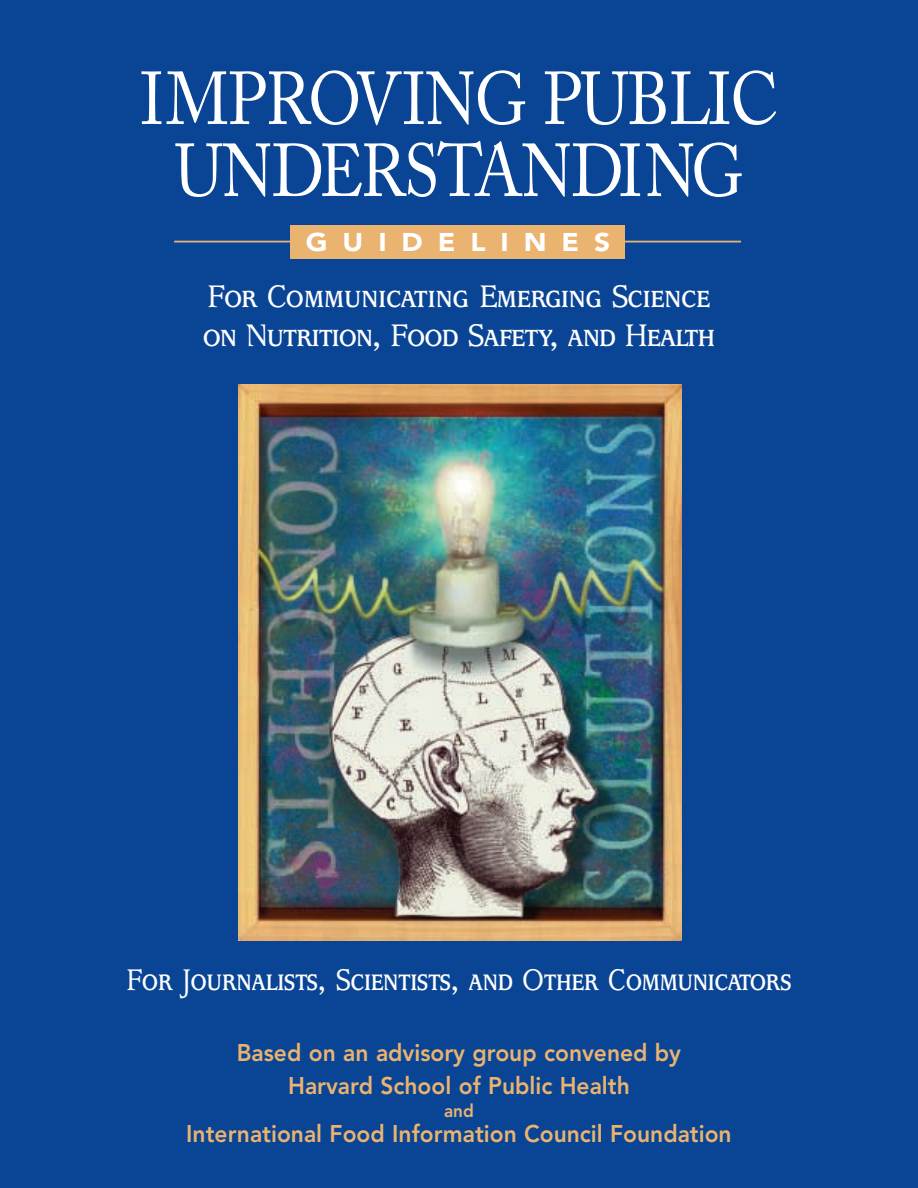
<style>
.page{position:relative;width:918px;height:1188px;background:#fff}
.page>*{position:absolute;margin:0;border:0;box-sizing:border-box;transform-origin:0 0}
.t1{font:73.95px/72px "Adobe Caslon";letter-spacing:-.02em;color:#fff;text-align:center;scale:.87 1}
.t2{font:700 25.8px/39px "Usherwood";letter-spacing:-.035em;color:#fff;scale:.95 1}
.t3{font:900 25.5px "Avenir";letter-spacing:.535em;color:#fff;scale:1.1 1}
.t4{font:700 24.75px "Usherwood";letter-spacing:-.015em;color:#fff;scale:.9 1}
.t5{font:800 24px/33px "Avenir";color:#eab370;text-align:center;scale:.95 1}
.t6{font:800 18px "Avenir";color:#eab370;scale:.95 1}
.s1{font-weight:500;font-size:34.5px}
.s2{font-size:34.5px}
.s3{font-weight:500;font-size:33px}
.s4{font-size:33px}
</style>
<div class="page">
<img style="left:0;top:0;width:918px;height:1188px">
<h1 class="t1" style="left:140px;top:72px;width:735px">IMPROVING PUBLIC<br>UNDERSTANDING</h1>
<p class="t3" style="left:306px;top:232px;width:278px">GUIDELINES</p>
<p class="t2" style="left:203px;top:282px;width:541px"><span class="s1">F</span>OR <span class="s1">C</span>OMMUNICATING <span class="s1">E</span>MERGING <span class="s1">S</span>CIENCE<br>ON <span class="s1">N</span>UTRITION<span class="s2">,</span> <span class="s1">F</span>OOD <span class="s1">S</span>AFETY<span class="s2">,</span> AND <span class="s1">H</span>EALTH</p>
<p class="t4" style="left:126px;top:974px;width:741px"><span class="s3">F</span>OR <span class="s3">J</span>OURNALISTS<span class="s4">,</span> <span class="s3">S</span>CIENTISTS<span class="s4">,</span> AND <span class="s3">O</span>THER <span class="s3">C</span>OMMUNICATORS</p>
<p class="t5" style="left:237px;top:1039px;width:469px">Based on an advisory group convened by<br>Harvard School of Public Health</p>
<p class="t6" style="left:444px;top:1103px;width:33px">and</p>
<p class="t5" style="left:186px;top:1120px;width:576px">International Food Information Council Foundation</p>
</div>
